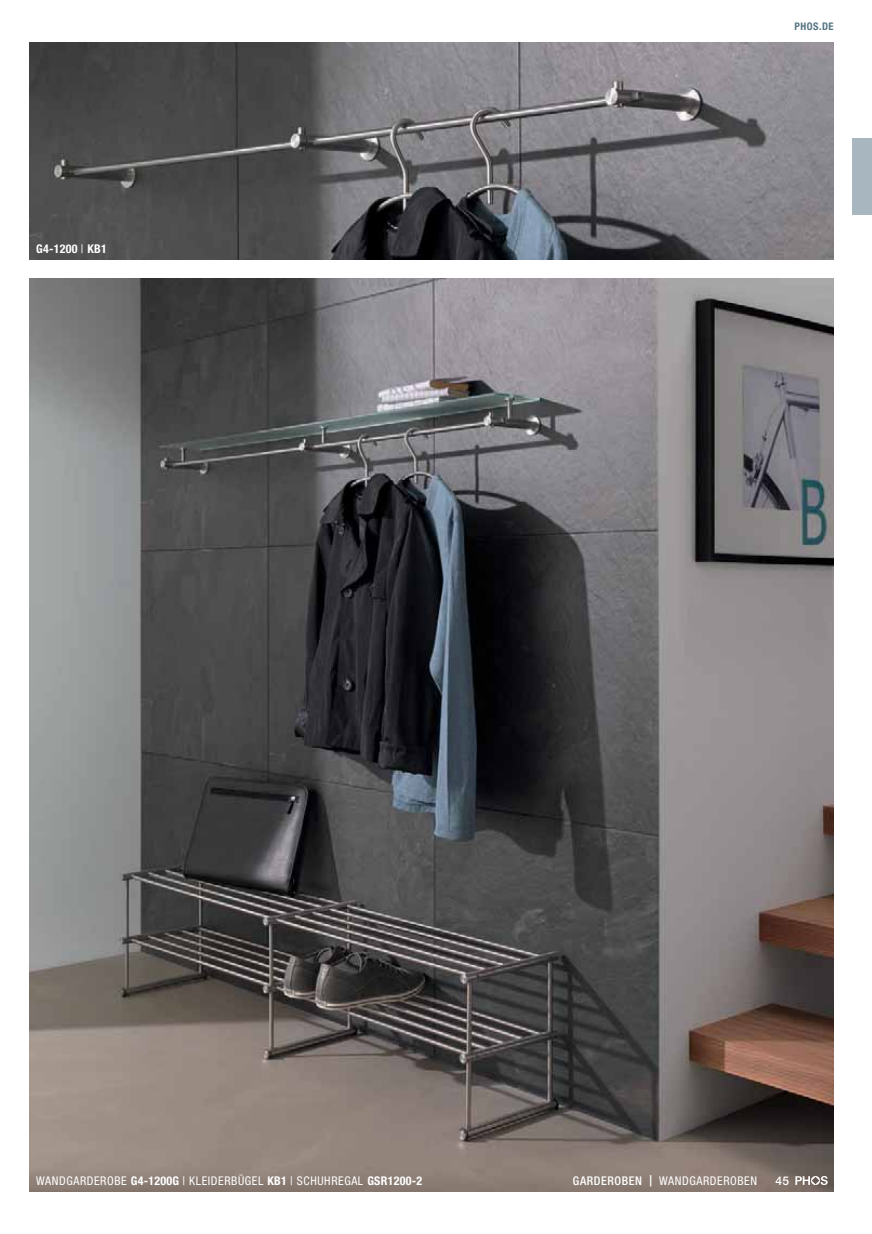
<style>
.page{position:relative;width:872px;height:1234px;background:#fff}
.page>*{position:absolute;margin:0;border:0;box-sizing:border-box;transform-origin:0 0}
.t1{font:condensed 12px "Helvetica Neue LT Std";letter-spacing:.05em;color:#fff}
.t2{font:700 condensed 12px "Helvetica Neue LT Std";letter-spacing:.02em;color:#fff}
.t3{font:500 12px "Helvetica Neue LT Std";color:#fff}
.t4{font:700 condensed 10.5px "Helvetica Neue LT Std";letter-spacing:.05em;color:#557483}
.s1{font-weight:400}
.s2{font-weight:700}
.s3{font-weight:500}
.s4{font-weight:500;font-stretch:normal;font-size:11.25px}
</style>
<div class="page">
<img style="left:30px;top:279px;width:803px;height:912px">
<img style="left:30px;top:43px;width:803px;height:216px">
<div style="left:853px;top:138px;width:19px;height:77px;background:#a7b6bf"></div>
<svg style="left:795px;top:1175px;width:32px;height:9px"></svg>
<p class="t2" style="left:36px;top:242px;width:72px">G4-1200 <span class="s1">|</span> KB1</p>
<p class="t4" style="left:794px;top:20px;width:41px">PHOS.DE</p>
<p class="t1" style="left:36px;top:1176px;width:387px">WANDGARDEROBE <span class="s2">G4-1200G</span> | KLEIDERBÜGEL <span class="s2">KB1</span> | SCHUHREGAL <span class="s2">GSR1200-2</span></p>
<p class="t1" style="left:573px;top:1176px;width:186px"><span class="s3">GARDEROBEN</span> <span class="s4">|</span> WANDGARDEROBEN</p>
<p class="t3" style="left:775px;top:1173px;width:15px">45</p>
</div>
